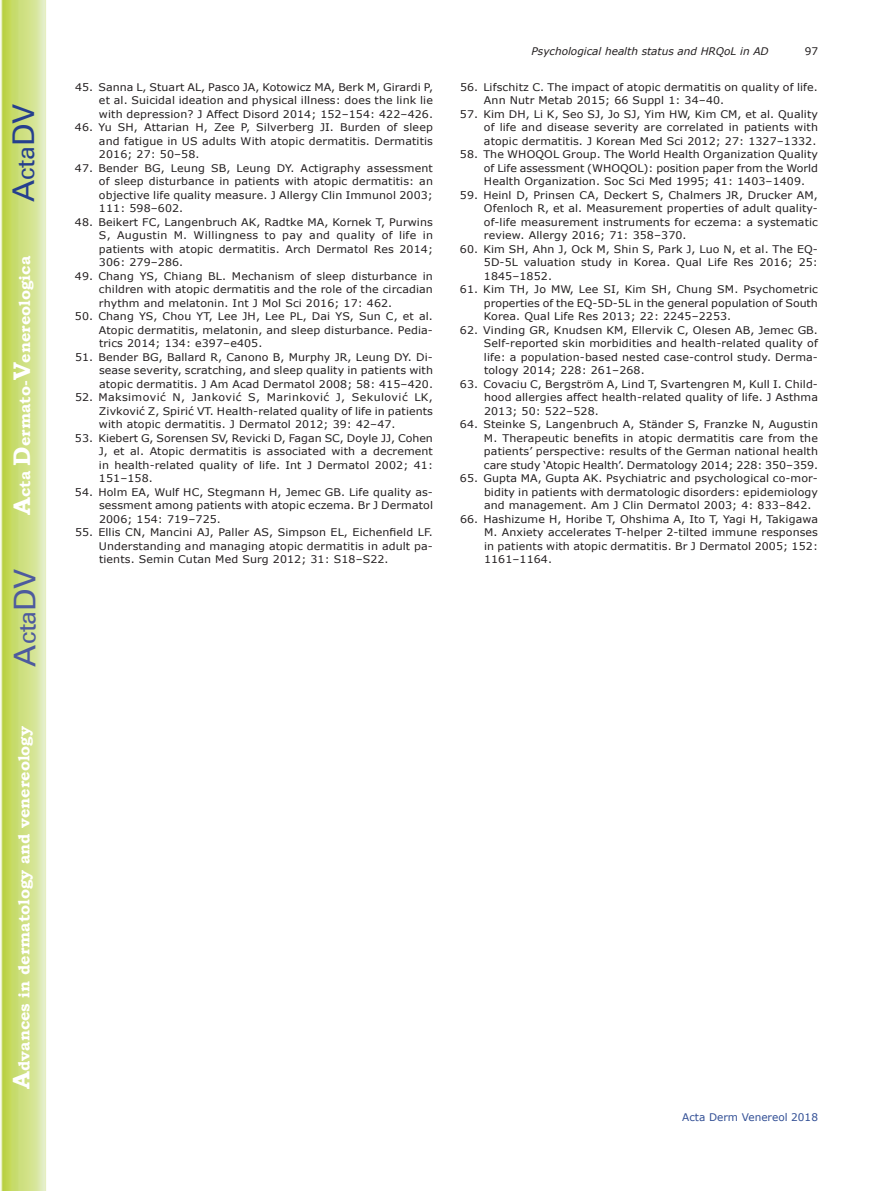
<style>
.page{position:relative;width:893px;height:1191px;background:#fff}
.page>*{position:absolute;margin:0;border:0;box-sizing:border-box;transform-origin:0 0}
.t1{font:30px "Univers";color:#4d5a9e}
.t2{font:30px "Univers";color:#253f8e}
.t3{font:700 15.75px "Bookman Old Style";color:#fff}
.t4{font:10.5px/13.5px "Verdana";letter-spacing:.01em;color:#231f20;text-align:justify;scale:1.05 1}
.t5{font:italic 10.5px "Verdana";color:#231f20}
.t6{font:10.5px "Verdana";color:#324f95}
.t7{font:10.5px "Verdana";letter-spacing:.01em;color:#231f20}
.s1{font-size:24px}
</style>
<div class="page">
<svg style="left:1px;top:0;width:45px;height:1191px;background:#cfe084"></svg>
<h1 class="t2" style="left:6px;top:202px;width:100px;rotate:-90deg">A<span class="s1">cta</span>DV</h1>
<h2 class="t3" style="left:15px;top:515px;width:260px;rotate:-90deg"><span class="s1">A</span>cta <span class="s1">D</span>ermato-<span class="s1">V</span>enereologica</h2>
<h1 class="t1" style="left:7px;top:666px;width:100px;rotate:-90deg">A<span class="s1">cta</span>DV</h1>
<h2 class="t3" style="left:15px;top:1088px;width:364px;rotate:-90deg"><span class="s1">A</span>dvances in dermatology and venereology</h2>
<p class="t4" style="left:99px;top:80px;width:320px;text-indent:-24px">45. Sanna L, Stuart AL, Pasco JA, Kotowicz MA, Berk M, Girardi P, et al. Suicidal ideation and physical illness: does the link lie with depression? J Affect Disord 2014; 152–154: 422–426.</p>
<p class="t4" style="left:99px;top:120px;width:320px;text-indent:-24px">46. Yu SH, Attarian H, Zee P, Silverberg JI. Burden of sleep and fatigue in US adults With atopic dermatitis. Dermatitis 2016; 27: 50–58.</p>
<p class="t4" style="left:99px;top:161px;width:320px;text-indent:-24px">47. Bender BG, Leung SB, Leung DY. Actigraphy assessment of sleep disturbance in patients with atopic dermatitis: an objective life quality measure. J Allergy Clin Immunol 2003; 111: 598–602.</p>
<p class="t4" style="left:99px;top:215px;width:320px;text-indent:-24px">48. Beikert FC, Langenbruch AK, Radtke MA, Kornek T, Purwins S, Augustin M. Willingness to pay and quality of life in patients with atopic dermatitis. Arch Dermatol Res 2014; 306: 279–286.</p>
<p class="t4" style="left:99px;top:269px;width:320px;text-indent:-24px">49. Chang YS, Chiang BL. Mechanism of sleep disturbance in children with atopic dermatitis and the role of the circadian rhythm and melatonin. Int J Mol Sci 2016; 17: 462.</p>
<p class="t4" style="left:99px;top:309px;width:320px;text-indent:-24px">50. Chang YS, Chou YT, Lee JH, Lee PL, Dai YS, Sun C, et al.<br>Atopic dermatitis, melatonin, and sleep disturbance. Pedia&shy;trics 2014; 134: e397–e405.</p>
<p class="t4" style="left:99px;top:350px;width:320px;text-indent:-24px">51. Bender BG, Ballard R, Canono B, Murphy JR, Leung DY. Di&shy;sease severity, scratching, and sleep quality in patients with atopic dermatitis. J Am Acad Dermatol 2008; 58: 415–420.</p>
<p class="t4" style="left:99px;top:390px;width:320px;text-indent:-24px">52. Maksimović N, Janković S, Marinković J, Sekulović LK, Zivković Z, Spirić VT. Health-related quality of life in patients with atopic dermatitis. J Dermatol 2012; 39: 42–47.</p>
<p class="t4" style="left:99px;top:431px;width:320px;text-indent:-24px">53. Kiebert G, Sorensen SV, Revicki D, Fagan SC, Doyle JJ, Cohen J, et al. Atopic dermatitis is associated with a decrement in health-related quality of life. Int J Dermatol 2002; 41:<br>151–158.</p>
<p class="t4" style="left:99px;top:485px;width:320px;text-indent:-24px">54. Holm EA, Wulf HC, Stegmann H, Jemec GB. Life quality as&shy;sessment among patients with atopic eczema. Br J Dermatol 2006; 154: 719–725.</p>
<p class="t4" style="left:99px;top:525px;width:320px;text-indent:-24px">55. Ellis CN, Mancini AJ, Paller AS, Simpson EL, Eichenfield LF.<br>Understanding and managing atopic dermatitis in adult pa&shy;tients. Semin Cutan Med Surg 2012; 31: S18–S22.</p>
<p class="t5" style="left:532px;top:44px;width:238px">Psychological health status and HRQoL in AD</p>
<p class="t7" style="left:805px;top:44px;width:15px">97</p>
<p class="t4" style="left:484px;top:80px;width:320px;text-indent:-24px">56. Lifschitz C. The impact of atopic dermatitis on quality of life.<br>Ann Nutr Metab 2015; 66 Suppl 1: 34–40.</p>
<p class="t4" style="left:484px;top:107px;width:320px;text-indent:-24px">57. Kim DH, Li K, Seo SJ, Jo SJ, Yim HW, Kim CM, et al. Quality of life and disease severity are correlated in patients with atopic dermatitis. J Korean Med Sci 2012; 27: 1327–1332.</p>
<p class="t4" style="left:484px;top:147px;width:320px;text-indent:-24px">58. The WHOQOL Group. The World Health Organization Quality of Life assessment (WHOQOL): position paper from the World Health Organization. Soc Sci Med 1995; 41: 1403–1409.</p>
<p class="t4" style="left:484px;top:188px;width:320px;text-indent:-24px">59. Heinl D, Prinsen CA, Deckert S, Chalmers JR, Drucker AM, Ofenloch R, et al. Measurement properties of adult quality&shy;of-life measurement instruments for eczema: a systematic review. Allergy 2016; 71: 358–370.</p>
<p class="t4" style="left:484px;top:242px;width:320px;text-indent:-24px">60. Kim SH, Ahn J, Ock M, Shin S, Park J, Luo N, et al. The EQ-5D-5L valuation study in Korea. Qual Life Res 2016; 25:<br>1845–1852.</p>
<p class="t4" style="left:484px;top:282px;width:320px;text-indent:-24px">61. Kim TH, Jo MW, Lee SI, Kim SH, Chung SM. Psychometric properties of the EQ-5D-5L in the general population of South Korea. Qual Life Res 2013; 22: 2245–2253.</p>
<p class="t4" style="left:484px;top:323px;width:320px;text-indent:-24px">62. Vinding GR, Knudsen KM, Ellervik C, Olesen AB, Jemec GB.<br>Self-reported skin morbidities and health-related quality of life: a population-based nested case-control study. Derma&shy;tology 2014; 228: 261–268.</p>
<p class="t4" style="left:484px;top:377px;width:320px;text-indent:-24px">63. Covaciu C, Bergström A, Lind T, Svartengren M, Kull I. Child&shy;hood allergies affect health-related quality of life. J Asthma 2013; 50: 522–528.</p>
<p class="t4" style="left:484px;top:417px;width:320px;text-indent:-24px">64. Steinke S, Langenbruch A, Ständer S, Franzke N, Augustin M. Therapeutic benefits in atopic dermatitis care from the patients’ perspective: results of the German national health care study ‘Atopic Health’. Dermatology 2014; 228: 350–359.</p>
<p class="t4" style="left:484px;top:471px;width:320px;text-indent:-24px">65. Gupta MA, Gupta AK. Psychiatric and psychological co-mor&shy;bidity in patients with dermatologic disorders: epidemiology and management. Am J Clin Dermatol 2003; 4: 833–842.</p>
<p class="t4" style="left:484px;top:512px;width:320px;text-indent:-24px">66. Hashizume H, Horibe T, Ohshima A, Ito T, Yagi H, Takigawa M. Anxiety accelerates T-helper 2-tilted immune responses in patients with atopic dermatitis. Br J Dermatol 2005; 152:<br>1161–1164.</p>
<p class="t6" style="left:682px;top:1109px;width:137px">Acta Derm Venereol 2018</p>
</div>
